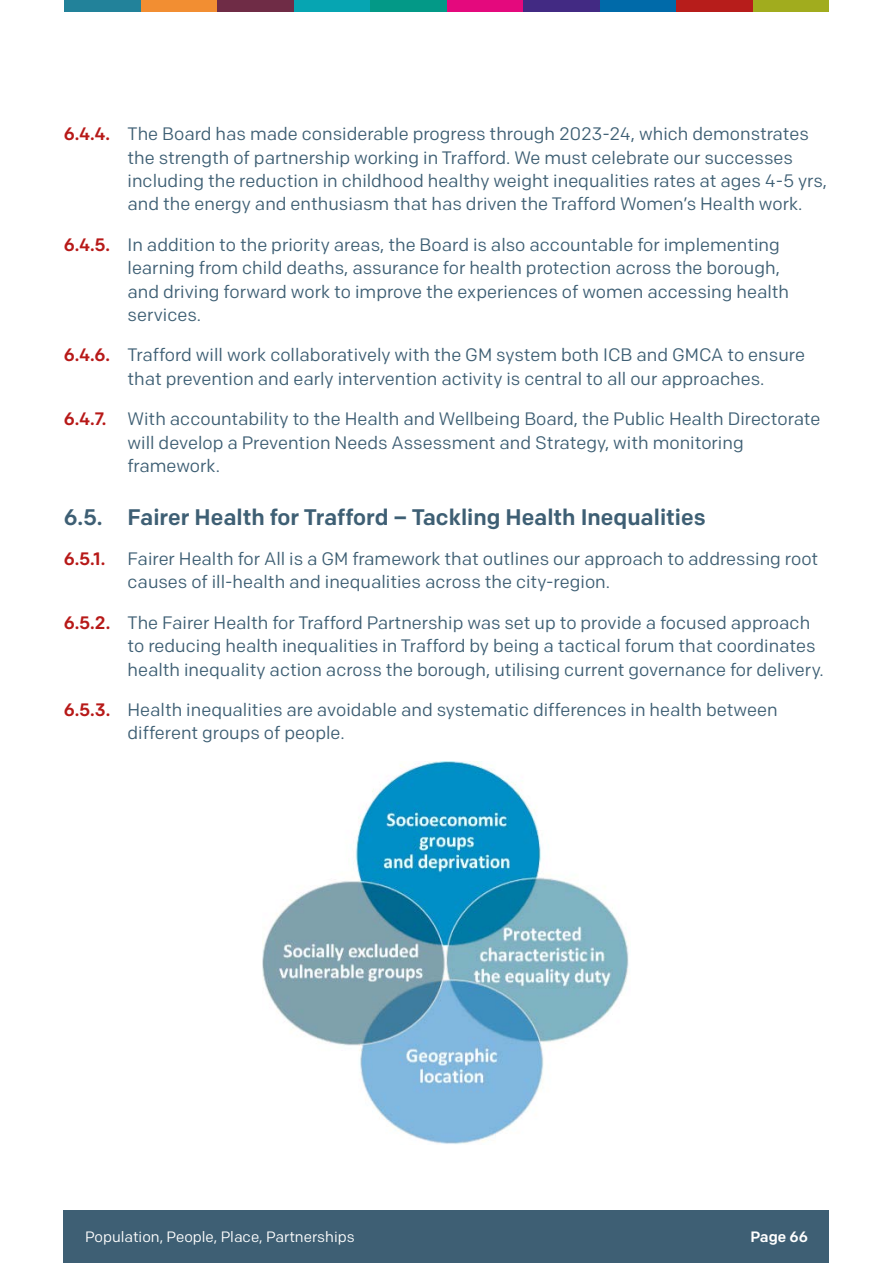
<style>
.page{position:relative;width:893px;height:1263px;background:#fff}
.page>*{position:absolute;margin:0;border:0;box-sizing:border-box;transform-origin:0 0}
.t1{font:500 22.5px "Colfax";color:#3e5f74}
.t2{font:18px/23.4px "Colfax";color:#3e5f74}
.t3{font:15px "Colfax";color:#fff}
.t4{font:500 15px "Colfax";color:#fff}
.s1{font-weight:500;color:#b71918}
</style>
<div class="page">
<img style="left:262px;top:762px;width:367px;height:382px">
<div style="left:64px;top:1210px;width:765px;height:53px;background:#3e5f74"></div>
<div style="left:753px;top:0;width:76px;height:12px;background:#a1ac1e"></div>
<div style="left:676px;top:0;width:77px;height:12px;background:#b71d1b"></div>
<div style="left:600px;top:0;width:76px;height:12px;background:#006aa9"></div>
<div style="left:523px;top:0;width:77px;height:12px;background:#422a83"></div>
<div style="left:446px;top:0;width:77px;height:12px;background:#e4097d"></div>
<div style="left:370px;top:0;width:76px;height:12px;background:#039987"></div>
<div style="left:293px;top:0;width:77px;height:12px;background:#06a5b2"></div>
<div style="left:217px;top:0;width:76px;height:12px;background:#6f2c46"></div>
<div style="left:140px;top:0;width:77px;height:12px;background:#f28e32"></div>
<div style="left:64px;top:0;width:76px;height:12px;background:#22829a"></div>
<p class="t2" style="left:128px;top:122px;width:701px;text-indent:-64px"><span class="s1">6.4.4.</span> The Board has made considerable progress through 2023-24, which demonstrates the strength of partnership working in Trafford. We must celebrate our successes including the reduction in childhood healthy weight inequalities rates at ages 4-5 yrs, and the energy and enthusiasm that has driven the Trafford Women’s Health work.</p>
<p class="t2" style="left:128px;top:233px;width:663px;text-indent:-64px"><span class="s1">6.4.5.</span> In addition to the priority areas, the Board is also accountable for implementing learning from child deaths, assurance for health protection across the borough, and driving forward work to improve the experiences of women accessing health services.</p>
<p class="t2" style="left:128px;top:343px;width:679px;text-indent:-64px"><span class="s1">6.4.6.</span> Trafford will work collaboratively with the GM system both ICB and GMCA to ensure that prevention and early intervention activity is central to all our approaches.</p>
<p class="t2" style="left:128px;top:407px;width:694px;text-indent:-64px"><span class="s1">6.4.7.</span> With accountability to the Health and Wellbeing Board, the Public Health Directorate will develop a Prevention Needs Assessment and Strategy, with monitoring framework.</p>
<p class="t1" style="left:64px;top:503px;width:643px">6.5. Fairer Health for Trafford – Tackling Health Inequalities</p>
<p class="t2" style="left:128px;top:547px;width:692px;text-indent:-64px"><span class="s1">6.5.1.</span> Fairer Health for All is a GM framework that outlines our approach to addressing root causes of ill-health and inequalities across the city-region.</p>
<p class="t2" style="left:128px;top:611px;width:698px;text-indent:-64px"><span class="s1">6.5.2.</span> The Fairer Health for Trafford Partnership was set up to provide a focused approach to reducing health inequalities in Trafford by being a tactical forum that coordinates health inequality action across the borough, utilising current governance for delivery.</p>
<p class="t2" style="left:128px;top:698px;width:652px;text-indent:-64px"><span class="s1">6.5.3.</span> Health inequalities are avoidable and systematic differences in health between different groups of people.</p>
<p class="t3" style="left:85px;top:1227px;width:271px">Population, People, Place, Partnerships</p>
<p class="t4" style="left:750px;top:1227px;width:59px">Page 66</p>
</div>
